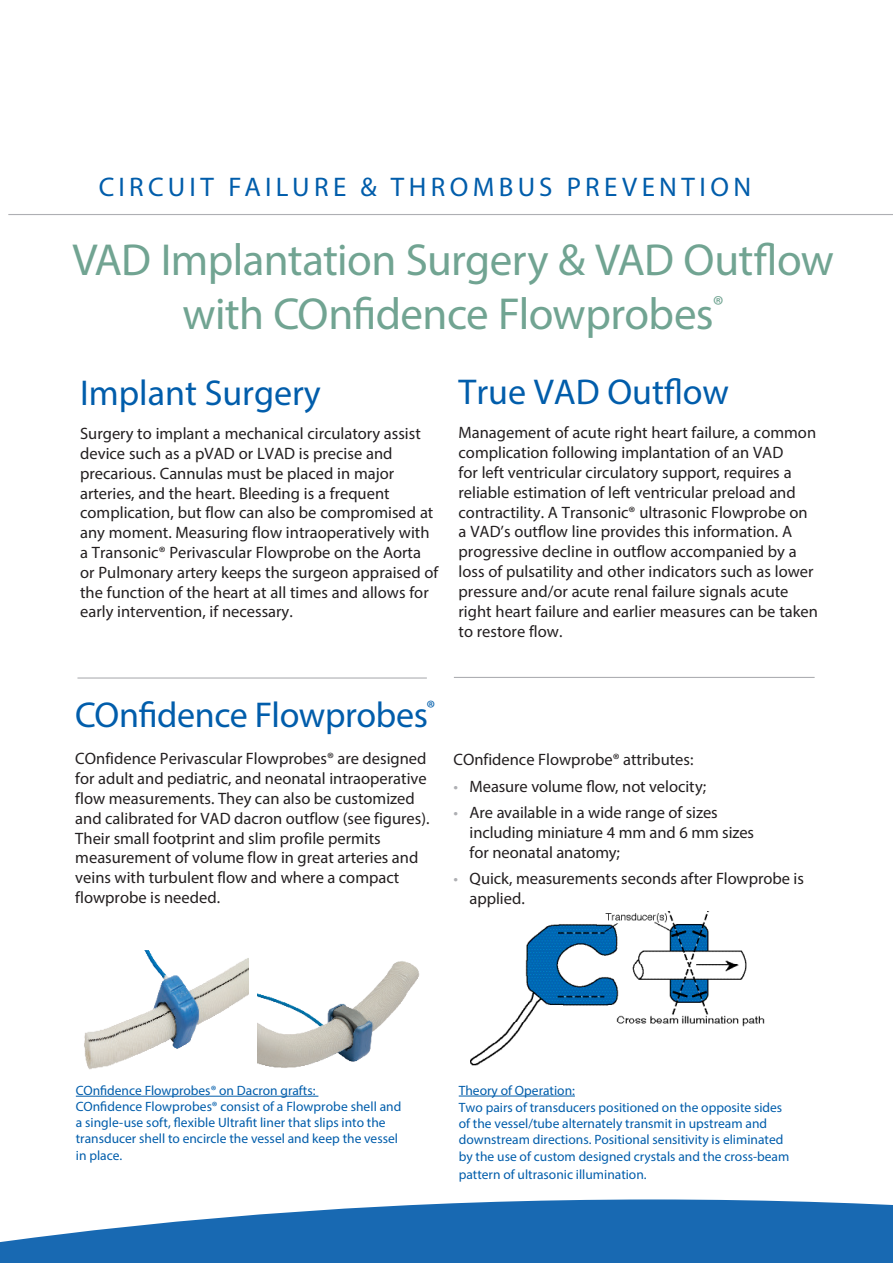
<style>
.page{position:relative;width:893px;height:1263px;background:#fff}
.page>*{position:absolute;margin:0;border:0;box-sizing:border-box;transform-origin:0 0}
.Heading{font:45px/54px "Myriad Pro";letter-spacing:-.015em;color:#71a492;text-align:center}
.Heading-2{font:36px "Myriad Pro";color:#015dab}
.Body_Copy{font:36px "Myriad Pro";letter-spacing:-.01em;color:#015dab}
.Wide_Spaced_Orange_L{font:27px "Myriad Pro";letter-spacing:.16em;color:#015dab}
.Body_Copy-2{font:16.5px/19.8px "Myriad Pro";color:#231f20}
.Sub_Bullets_Small{font:16.5px/19.8px "Myriad Pro";letter-spacing:-.005em;color:#231f20}
.Body_Copy-3{font:13.5px/16.2px "Myriad Pro";color:#015dab}
.s1{color:#aeafb3}
</style>
<div class="page">
<hr style="left:8px;top:214px;width:885px;height:1px;background:#aeafb3">
<hr style="left:77px;top:677px;width:350px;height:2px;background:#aeafb3">
<img style="left:257px;top:961px;width:163px;height:107px">
<img style="left:84px;top:950px;width:164px;height:120px">
<hr style="left:76px;top:1096px;width:242px;height:1px;background:#015dab">
<img style="left:471px;top:911px;width:293px;height:154px">
<hr style="left:459px;top:1096px;width:116px;height:1px;background:#015dab">
<hr style="left:454px;top:677px;width:361px;height:1px;background:#aeafb3">
<svg style="left:0;top:1199px;width:893px;height:64px;fill:#1869b2"></svg>
<p class="Wide_Spaced_Orange_L" style="left:99px;top:170px;width:654px">CIRCUIT FAILURE &amp; THROMBUS PREVENTION</p>
<p class="Heading" style="left:72px;top:232px;width:763px">VAD Implantation Surgery &amp; VAD Outflow with COnfidence Flowprobes<sup>®</sup></p>
<p class="Heading-2" style="left:80px;top:370px;width:242px">Implant Surgery</p>
<p class="Body_Copy-2" style="left:80px;top:423px;width:360px">Surgery to implant a mechanical circulatory assist device such as a pVAD or LVAD is precise and precarious. Cannulas must be placed in major arteries, and the heart. Bleeding is a frequent complication, but flow can also be compromised at any moment. Measuring flow intraoperatively with a Transonic® Perivascular Flowprobe on the Aorta or Pulmonary artery keeps the surgeon appraised of the function of the heart at all times and allows for early intervention, if necessary.</p>
<p class="Heading-2" style="left:459px;top:369px;width:272px">True VAD Outflow</p>
<p class="Body_Copy-2" style="left:459px;top:423px;width:361px">Management of acute right heart failure, a common complication following implantation of an VAD<br>for left ventricular circulatory support, requires a reliable estimation of left ventricular preload and contractility. A Transonic® ultrasonic Flowprobe on a VAD’s outflow line provides this information. A progressive decline in outflow accompanied by a loss of pulsatility and other indicators such as lower pressure and/or acute renal failure signals acute right heart failure and earlier measures can be taken to restore flow.</p>
<p class="Body_Copy" style="left:75px;top:692px;width:362px">COnfidence Flowprobes<sup>®</sup></p>
<p class="Body_Copy-2" style="left:75px;top:749px;width:356px">COnfidence Perivascular Flowprobes® are designed for adult and pediatric, and neonatal intraoperative flow measurements. They can also be customized and calibrated for VAD dacron outflow (see figures).<br>Their small footprint and slim profile permits measurement of volume flow in great arteries and veins with turbulent flow and where a compact flowprobe is needed.</p>
<p class="Body_Copy-2" style="left:453px;top:749px;width:241px">COnfidence Flowprobe® attributes:</p>
<p class="Sub_Bullets_Small" style="left:453px;top:776px;width:254px"><span class="s1">•</span> Measure volume flow, not velocity;</p>
<p class="Sub_Bullets_Small" style="left:470px;top:802px;width:286px;text-indent:-16px"><span class="s1">•</span> Are available in a wide range of sizes including miniature 4 mm and 6 mm sizes for neonatal anatomy;</p>
<p class="Sub_Bullets_Small" style="left:470px;top:869px;width:336px;text-indent:-16px"><span class="s1">•</span> Quick, measurements seconds after Flowprobe is applied.</p>
<p class="Body_Copy-3" style="left:76px;top:1082px;width:241px">COnfidence Flowprobes® on Dacron grafts:</p>
<p class="Body_Copy-3" style="left:76px;top:1098px;width:327px">COnfidence Flowprobes® consist of a Flowprobe shell and a single-use soft, flexible Ultrafit liner that slips into the transducer shell to encircle the vessel and keep the vessel in place.</p>
<p class="Body_Copy-3" style="left:459px;top:1082px;width:118px">Theory of Operation:</p>
<p class="Body_Copy-3" style="left:459px;top:1099px;width:332px">Two pairs of transducers positioned on the opposite sides of the vessel/tube alternately transmit in upstream and downstream directions. Positional sensitivity is eliminated by the use of custom designed crystals and the cross-beam</p>
<p class="Body_Copy-3" style="left:459px;top:1166px;width:189px">pattern of ultrasonic illumination.</p>
</div>
